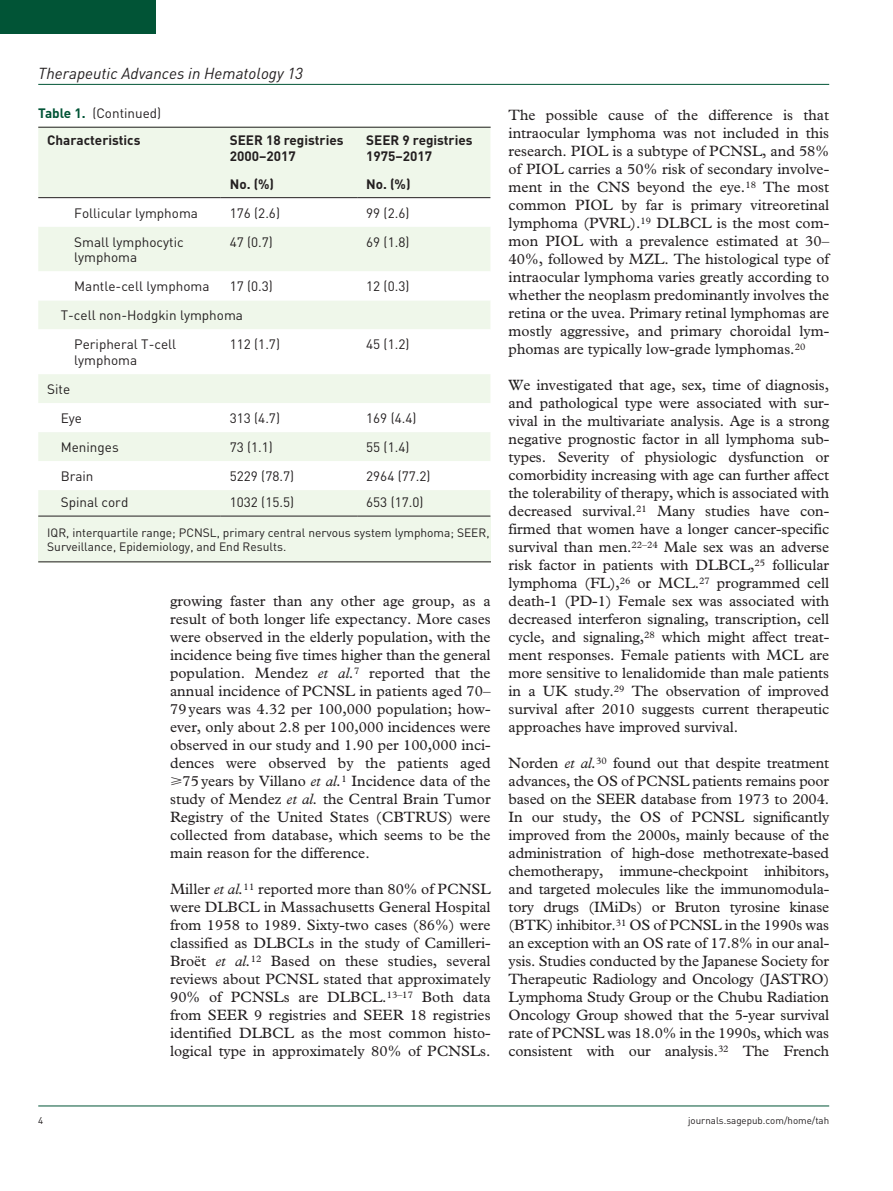
<style>
.page{position:relative;width:893px;height:1191px;background:#fff}
.page>*{position:absolute;margin:0;border:0;box-sizing:border-box;transform-origin:0 0}
.t1{font:italic 15.75px "DIN";color:#231f20}
.Text-Indent{font:15px/18px "Plantin Std";color:#231f20;text-align:justify}
.Text{font:15px/18px "Plantin Std";color:#231f20;text-align:justify}
.TT{font:13.5px/15.8px "DIN";color:#231f20}
.CH{font:700 13.5px "DIN";color:#231f20}
.CH-FIRST_COL_LEFT{font:700 13.5px "DIN";color:#231f20}
.TN{font:13.5px "DIN";color:#231f20}
.SO{font:12px/14.2px "DIN";color:#231f20}
.t2{font:9.75px "DIN";color:#231f20}
.s1{font-weight:700;color:#015436}
.s2{font-style:italic}
</style>
<div class="page">
<hr style="left:38px;top:84px;width:791px;height:1px;background:#015436">
<hr style="left:38px;top:1105px;width:791px;height:1px;background:#015436">
<div style="left:0;top:0;width:155px;height:34px;background:#015436"></div>
<div style="left:38px;top:516px;width:453px;height:46px;background:#eff7ea"></div>
<hr style="left:38px;top:561px;width:453px;height:1px;background:#231f20">
<div style="left:38px;top:126px;width:452px;height:390px;background:#eff7ea"></div>
<svg style="left:38px;top:198px;width:452px;height:292px"></svg>
<hr style="left:38px;top:516px;width:183px;height:1px;background:#231f20">
<hr style="left:221px;top:516px;width:136px;height:1px;background:#231f20">
<hr style="left:357px;top:516px;width:133px;height:1px;background:#231f20">
<hr style="left:38px;top:197px;width:183px;height:1px;background:#231f20">
<hr style="left:221px;top:197px;width:136px;height:1px;background:#231f20">
<hr style="left:357px;top:197px;width:133px;height:1px;background:#231f20">
<hr style="left:38px;top:127px;width:453px;height:1px;background:#231f20">
<p class="t1" style="left:38px;top:63px;width:266px">Therapeutic Advances in Hematology 13</p>
<p class="TN" style="left:38px;top:105px;width:125px"><span class="s1">Table 1.</span> (Continued)</p>
<p class="CH-FIRST_COL_LEFT" style="left:47px;top:131px;width:95px">Characteristics</p>
<p class="CH" style="left:230px;top:131px;width:115px">SEER 18 registries</p>
<p class="CH" style="left:230px;top:147px;width:67px">2000–2017</p>
<p class="CH" style="left:366px;top:131px;width:108px">SEER 9 registries</p>
<p class="CH" style="left:366px;top:147px;width:67px">1975–2017</p>
<p class="CH-FIRST_COL_LEFT" style="left:230px;top:175px;width:46px">No. (%)</p>
<p class="CH" style="left:366px;top:175px;width:46px">No. (%)</p>
<p class="TT" style="left:74px;top:205px;width:125px">Follicular lymphoma</p>
<p class="TT" style="left:230px;top:205px;width:52px">176 (2.6)</p>
<p class="TT" style="left:366px;top:205px;width:45px">99 (2.6)</p>
<p class="TT" style="left:74px;top:234px;width:111px">Small lymphocytic lymphoma</p>
<p class="TT" style="left:230px;top:234px;width:45px">47 (0.7)</p>
<p class="TT" style="left:366px;top:234px;width:45px">69 (1.8)</p>
<p class="TT" style="left:74px;top:278px;width:137px">Mantle-cell lymphoma</p>
<p class="TT" style="left:230px;top:278px;width:45px">17 (0.3)</p>
<p class="TT" style="left:366px;top:278px;width:45px">12 (0.3)</p>
<p class="TT" style="left:61px;top:307px;width:184px">T-cell non-Hodgkin lymphoma</p>
<p class="TT" style="left:74px;top:336px;width:103px">Peripheral T-cell lymphoma</p>
<p class="TT" style="left:230px;top:336px;width:52px">112 (1.7)</p>
<p class="TT" style="left:366px;top:336px;width:45px">45 (1.2)</p>
<p class="TT" style="left:47px;top:381px;width:24px">Site</p>
<p class="TT" style="left:61px;top:410px;width:23px">Eye</p>
<p class="TT" style="left:230px;top:410px;width:52px">313 (4.7)</p>
<p class="TT" style="left:366px;top:410px;width:52px">169 (4.4)</p>
<p class="TT" style="left:61px;top:439px;width:59px">Meninges</p>
<p class="TT" style="left:230px;top:439px;width:45px">73 (1.1)</p>
<p class="TT" style="left:366px;top:439px;width:45px">55 (1.4)</p>
<p class="TT" style="left:61px;top:468px;width:34px">Brain</p>
<p class="TT" style="left:230px;top:468px;width:66px">5229 (78.7)</p>
<p class="TT" style="left:366px;top:468px;width:66px">2964 (77.2)</p>
<p class="TT" style="left:61px;top:494px;width:69px">Spinal cord</p>
<p class="TT" style="left:230px;top:494px;width:66px">1032 (15.5)</p>
<p class="TT" style="left:366px;top:494px;width:59px">653 (17.0)</p>
<p class="SO" style="left:47px;top:525px;width:444px">IQR, interquartile range; PCNSL, primary central nervous system lymphoma; SEER,<br>Surveillance, Epidemiology, and End Results.</p>
<p class="Text" style="left:170px;top:592px;width:322px">growing faster than any other age group, as a result of both longer life expectancy. More cases were observed in the elderly population, with the incidence being five times higher than the general population. Mendez <span class="s2">et al.</span><sup>7</sup> reported that the annual incidence of PCNSL in patients aged 70– 79years was 4.32 per 100,000 population; how&shy;ever, only about 2.8 per 100,000 incidences were observed in our study and 1.90 per 100,000 inci&shy;dences were observed by the patients aged ⩾75years by Villano <span class="s2">et al.</span><sup>1</sup> Incidence data of the study of Mendez <span class="s2">et al.</span> the Central Brain Tumor Registry of the United States (CBTRUS) were collected from database, which seems to be the main reason for the difference.</p>
<p class="Text-Indent" style="left:170px;top:880px;width:322px">Miller <span class="s2">et al.</span><sup>11</sup> reported more than 80% of PCNSL were DLBCL in Massachusetts General Hospital from 1958 to 1989. Sixty-two cases (86%) were classified as DLBCLs in the study of Camilleri-Broët <span class="s2">et al.</span><sup>12</sup> Based on these studies, several reviews about PCNSL stated that approximately 90% of PCNSLs are DLBCL.<sup>13–17</sup> Both data from SEER 9 registries and SEER 18 registries identified DLBCL as the most common histo&shy;logical type in approximately 80% of PCNSLs.</p>
<p class="Text-Indent" style="left:509px;top:106px;width:322px">The possible cause of the difference is that intraocular lymphoma was not included in this research. PIOL is a subtype of PCNSL, and 58% of PIOL carries a 50% risk of secondary involve&shy;ment in the CNS beyond the eye.<sup>18</sup> The most common PIOL by far is primary vitreoretinal lymphoma (PVRL).<sup>19</sup> DLBCL is the most com&shy;mon PIOL with a prevalence estimated at 30– 40%, followed by MZL. The histological type of intraocular lymphoma varies greatly according to whether the neoplasm predominantly involves the retina or the uvea. Primary retinal lymphomas are mostly aggressive, and primary choroidal lym&shy;phomas are typically low-grade lymphomas.<sup>20</sup></p>
<p class="Text-Indent" style="left:509px;top:376px;width:322px">We investigated that age, sex, time of diagnosis, and pathological type were associated with sur&shy;vival in the multivariate analysis. Age is a strong negative prognostic factor in all lymphoma sub&shy;types. Severity of physiologic dysfunction or comorbidity increasing with age can further affect the tolerability of therapy, which is associated with decreased survival.<sup>21</sup> Many studies have con&shy;firmed that women have a longer cancer-specific survival than men.<sup>22–24</sup> Male sex was an adverse risk factor in patients with DLBCL,<sup>25</sup> follicular lymphoma (FL),<sup>26</sup> or MCL.<sup>27</sup> programmed cell death-1 (PD-1) Female sex was associated with decreased interferon signaling, transcription, cell cycle, and signaling,<sup>28</sup> which might affect treat&shy;ment responses. Female patients with MCL are more sensitive to lenalidomide than male patients in a UK study.<sup>29</sup> The observation of improved survival after 2010 suggests current therapeutic approaches have improved survival.</p>
<p class="Text-Indent" style="left:509px;top:754px;width:322px">Norden <span class="s2">et al.</span><sup>30</sup> found out that despite treatment advances, the OS of PCNSL patients remains poor based on the SEER database from 1973 to 2004.<br>In our study, the OS of PCNSL significantly improved from the 2000s, mainly because of the administration of high-dose methotrexate-based chemotherapy, immune-checkpoint inhibitors, and targeted molecules like the immunomodula&shy;tory drugs (IMiDs) or Bruton tyrosine kinase (BTK) inhibitor.<sup>31</sup> OS of PCNSL in the 1990s was an exception with an OS rate of 17.8% in our anal&shy;ysis. Studies conducted by the Japanese Society for Therapeutic Radiology and Oncology (JASTRO)<br>Lymphoma Study Group or the Chubu Radiation Oncology Group showed that the 5-year survival rate of PCNSL was 18.0% in the 1990s, which was consistent with our analysis.<sup>32</sup> The French</p>
<p class="t2" style="left:38px;top:1114px;width:7px">4</p>
<p class="t2" style="left:688px;top:1114px;width:143px">journals.sagepub.com/home/tah</p>
</div>
